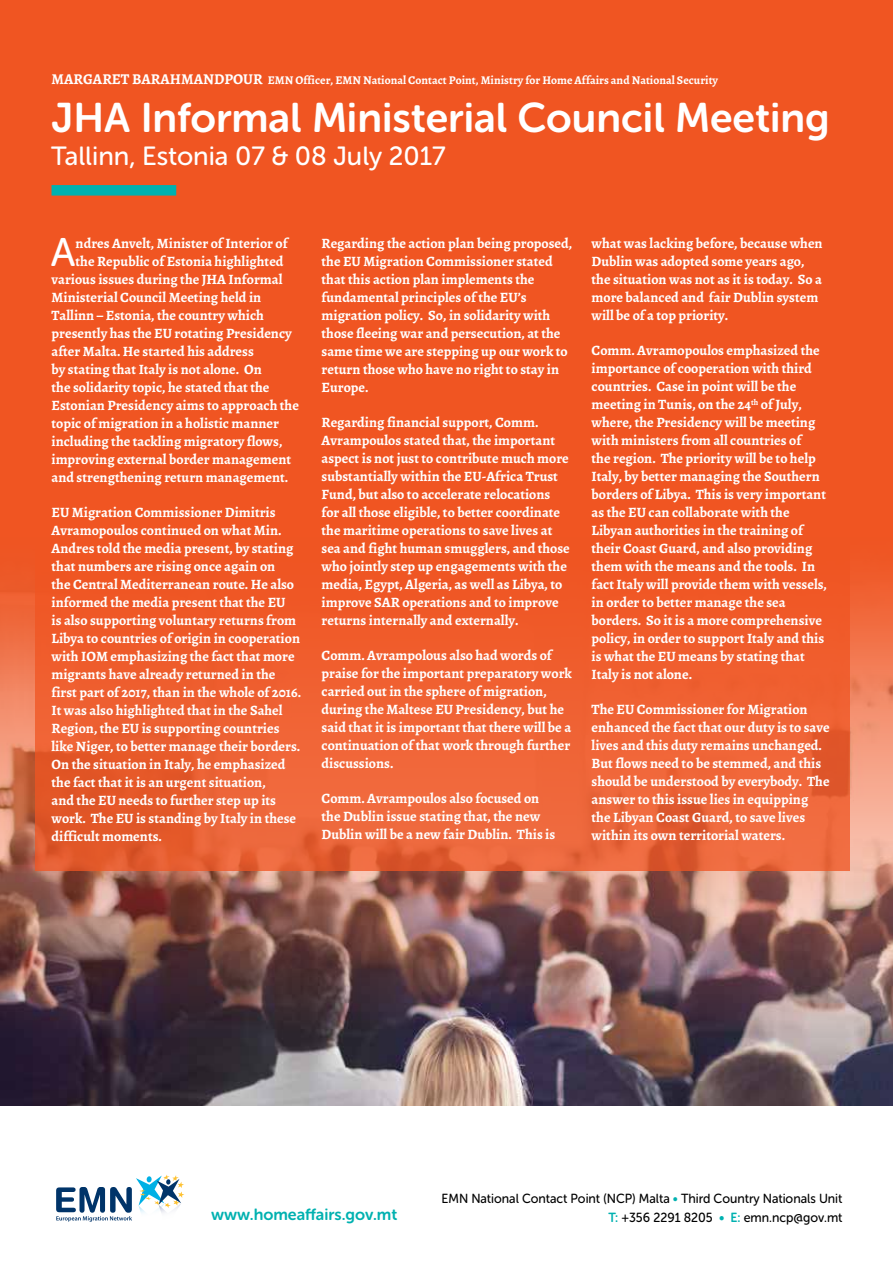
<style>
.page{position:relative;width:893px;height:1263px;background:#fff}
.page>*{position:absolute;margin:0;border:0;box-sizing:border-box;transform-origin:0 0}
.t1{font:41.25px "Museo Sans Rounded 700";color:#fff}
.t2{font:39.75px "Museo Sans Rounded 500";color:#fff}
.t3{font:26.25px "Museo Sans Rounded 500";color:#fff}
.t4{font:16.2px "Museo Sans Rounded 700";color:#00b1b0}
.t5{font:700 14.25px/18px "Alegreya";color:#fff}
.t6{font:13.2px/19.6px "Museo Sans Rounded 500";color:#000;text-align:right;scale:.95 1}
.t7{font:700 11.85px "Alegreya";color:#fff}
.s1{font-size:15px}
.s2{color:#00b1b0}
.s3{font-family:"Museo Sans Rounded 700";color:#00b1b0}
</style>
<div class="page">
<div style="left:0;top:0;width:893px;height:1106px;background:#f05522"></div>
<img style="left:0;top:580px;width:893px;height:526px">
<svg style="left:35px;top:580px;width:815px;height:291px;fill:#ef5f31"></svg>
<svg style="left:56px;top:1175px;width:128px;height:47px"></svg>
<div style="left:52px;top:185px;width:124px;height:11px;background:#00b1b0"></div>
<p class="t7" style="left:52px;top:72px;width:668px"><span class="s1">Margaret Barahmandpour</span> EMN Officer, EMN National Contact Point, Ministry for Home Affairs and National Security</p>
<h1 class="t1" style="left:52px;top:94px;width:780px">Jha Informal Ministerial Council Meeting</h1>
<h3 class="t3" style="left:51px;top:141px;width:396px">Tallinn, Estonia 07 &amp; 08 July 2017</h3>
<h2 class="t2" style="left:51px;top:231px;width:26px">A</h2>
<p class="t5" style="left:76px;top:235px;width:214px">ndres Anvelt, Minister of Interior of</p>
<p class="t5" style="left:76px;top:253px;width:210px">the Republic of Estonia highlighted</p>
<p class="t5" style="left:52px;top:271px;width:232px">various issues during the JHA Informal</p>
<p class="t5" style="left:52px;top:289px;width:211px">Ministerial Council Meeting held in</p>
<p class="t5" style="left:52px;top:307px;width:214px">Tallinn – Estonia, the country which</p>
<p class="t5" style="left:52px;top:325px;width:242px">presently has the EU rotating Presidency</p>
<p class="t5" style="left:52px;top:343px;width:204px">after Malta. He started his address</p>
<p class="t5" style="left:52px;top:361px;width:212px">by stating that Italy is not alone. On</p>
<p class="t5" style="left:52px;top:379px;width:219px">the solidarity topic, he stated that the</p>
<p class="t5" style="left:52px;top:397px;width:249px">Estonian Presidency aims to approach the</p>
<p class="t5" style="left:52px;top:415px;width:229px">topic of migration in a holistic manner</p>
<p class="t5" style="left:52px;top:433px;width:232px">including the tackling migratory flows,</p>
<p class="t5" style="left:52px;top:451px;width:241px">improving external border management</p>
<p class="t5" style="left:52px;top:469px;width:238px">and strengthening return management.</p>
<p class="t5" style="left:52px;top:504px;width:251px">EU Migration Commissioner Dimitris Avramopoulos continued on what Min.<br>Andres told the media present, by stating that numbers are rising once again on<br>the Central Mediterranean route. He also informed the media present that the EU<br>is also supporting voluntary returns from Libya to countries of origin in cooperation with IOM emphasizing the fact that more migrants have already returned in the first part of 2017, than in the whole of 2016.<br>It was also highlighted that in the Sahel Region, the EU is supporting countries like Niger, to better manage their borders.<br>On the situation in Italy, he emphasized the fact that it is an urgent situation,<br>and the EU needs to further step up its work. The EU is standing by Italy in these difficult moments.</p>
<p class="t5" style="left:322px;top:235px;width:252px">Regarding the action plan being proposed, the EU Migration Commissioner stated that this action plan implements the fundamental principles of the EU’s migration policy. So, in solidarity with those fleeing war and persecution, at the same time we are stepping up our work to return those who have no right to stay in Europe.</p>
<p class="t5" style="left:322px;top:414px;width:250px">Regarding financial support, Comm.<br>Avrampoulos stated that, the important aspect is not just to contribute much more substantially within the EU-Africa Trust Fund, but also to accelerate relocations for all those eligible, to better coordinate the maritime operations to save lives at sea and fight human smugglers, and those who jointly step up engagements with the media, Egypt, Algeria, as well as Libya, to improve SAR</p>
<p class="t5" style="left:322px;top:594px;width:239px;text-indent:81px">operations and to improve returns internally and externally.</p>
<p class="t5" style="left:322px;top:647px;width:252px">Comm. Avrampolous also had words of praise for the important preparatory work carried out in the sphere of migration, during the Maltese EU Presidency, but he said that it is important that there will be a continuation of that work through further discussions.</p>
<p class="t5" style="left:322px;top:790px;width:235px">Comm. Avrampoulos also focused on the Dublin issue stating that, the new<br>Dublin will be a new fair Dublin. This is</p>
<p class="t5" style="left:592px;top:235px;width:233px">what was lacking before, because when Dublin was adopted some years ago, the situation was not as it is today. So a more balanced and fair Dublin system will be of a top priority.</p>
<p class="t5" style="left:592px;top:342px;width:237px">Comm. Avramopoulos emphasized the importance of cooperation with third countries. Case in point will be the meeting in Tunis, on the 24<sup>th</sup> of July, where, the Presidency will be meeting with ministers from all countries of<br>the region. The priority will be to help Italy, by better managing the Southern borders of Libya. This is very important as the EU can collaborate with the Libyan authorities in the training of their Coast Guard, and also providing them with the means and the tools. In fact Italy will provide them with vessels, in order to better manage the sea borders. So it is a more comprehensive policy, in order to support Italy and this is what the EU means by stating that Italy is not alone.</p>
<p class="t5" style="left:592px;top:701px;width:240px">The EU Commissioner for Migration enhanced the fact that our duty is to save lives and this duty remains unchanged.<br>But flows need to be stemmed, and this should be understood by everybody. The answer to this issue lies in equipping the Libyan Coast Guard, to save lives within its own territorial waters.</p>
<p class="t4" style="left:211px;top:1205px;width:188px">www.homeaffairs.gov.mt</p>
<p class="t6" style="left:441px;top:1188px;width:423px">EMN National Contact Point (NCP) Malta <span class="s2">•</span> Third Country Nationals Unit<br><span class="s3">T:</span> +356 2291 8205 <span class="s3">• E:</span> emn.ncp@gov.mt</p>
</div>
